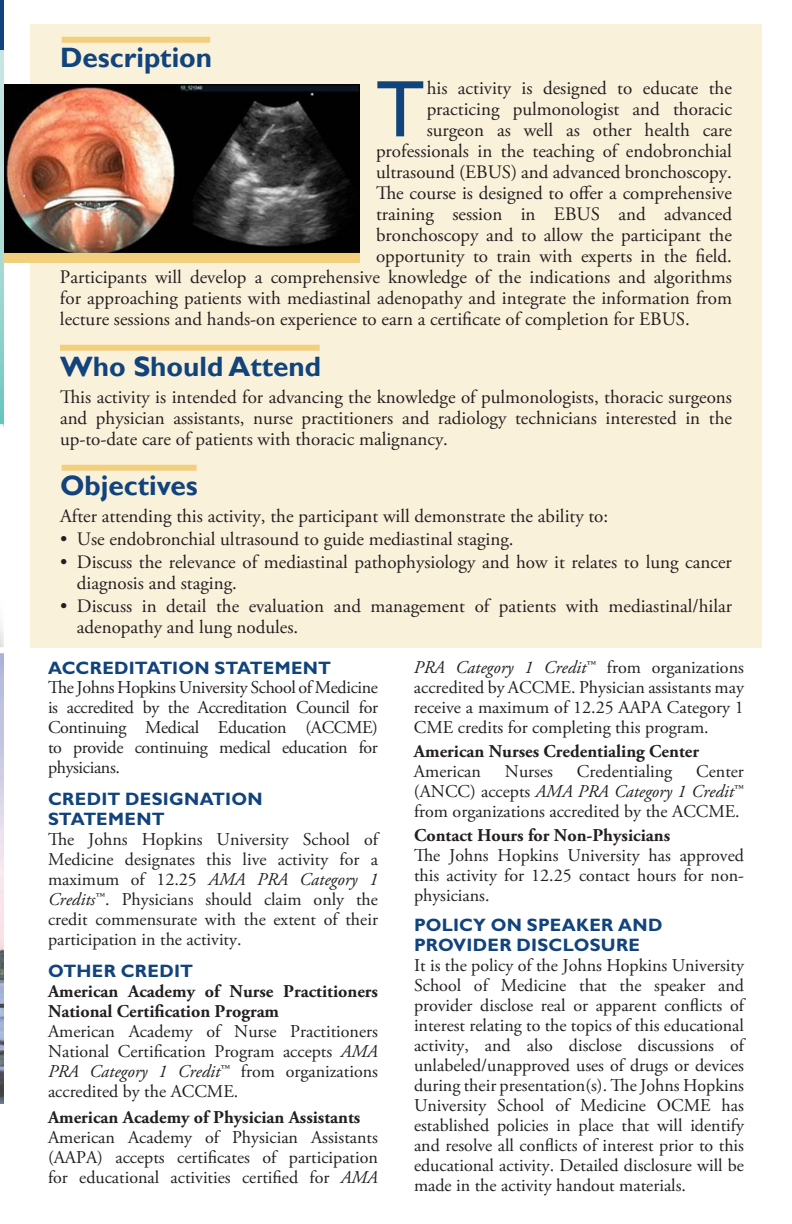
<style>
.page{position:relative;width:792px;height:1224px;background:#fff}
.page>*{position:absolute;margin:0;border:0;box-sizing:border-box;transform-origin:0 0}
.Intro{font:80.6px "Gill Sans";color:#11437c}
.t1{font:700 28px "Gill Sans";color:#11437c}
.Intro-2{font:19px/21px "Adobe Garamond Pro";color:#231f20}
.No_Indent{font:18px/20px "Adobe Garamond Pro";color:#231f20;text-align:justify}
.No_Indent-2{font:700 18px/20px "Adobe Garamond Pro";color:#231f20}
.Subhead{font:700 18px/20px "Gill Sans";letter-spacing:.015em;color:#11437c}
.s1{font-style:italic}
</style>
<div class="page">
<img style="left:0;top:653px;width:3px;height:451px">
<div style="left:30px;top:24px;width:732px;height:623px;background:#faf1da"></div>
<img style="left:3px;top:84px;width:357px;height:169px">
<svg style="left:0;top:49px;width:3px;height:375px"></svg>
<div style="left:3px;top:253px;width:357px;height:10px;background:#f2cf7d"></div>
<div style="left:62px;top:37px;width:148px;height:6px;background:#f2cf7d"></div>
<div style="left:60px;top:345px;width:260px;height:6px;background:#f2cf7d"></div>
<div style="left:62px;top:465px;width:135px;height:6px;background:#f2cf7d"></div>
<hr style="left:0;top:0;width:4px;height:49px;background:#11437c">
<p class="t1" style="left:60px;top:41px;width:154px">Description</p>
<p class="Intro" style="left:376px;top:62px;width:50px">T</p>
<p class="Intro-2" style="left:427px;top:78px;width:307px">his activity is designed to educate the</p>
<p class="Intro-2" style="left:427px;top:99px;width:307px">practicing pulmonologist and thoracic</p>
<p class="Intro-2" style="left:427px;top:120px;width:307px">surgeon as well as other health care</p>
<p class="Intro-2" style="left:376px;top:141px;width:358px">professionals in the teaching of endobronchial</p>
<p class="Intro-2" style="left:376px;top:162px;width:358px">ultrasound (EBUS) and advanced bronchoscopy.</p>
<p class="Intro-2" style="left:376px;top:183px;width:357px">The course is designed to offer a comprehensive</p>
<p class="Intro-2" style="left:376px;top:204px;width:358px">training session in EBUS and advanced</p>
<p class="Intro-2" style="left:376px;top:225px;width:357px">bronchoscopy and to allow the participant the</p>
<p class="Intro-2" style="left:376px;top:246px;width:358px">opportunity to train with experts in the field.</p>
<p class="Intro-2" style="left:60px;top:267px;width:673px">Participants will develop a comprehensive knowledge of the indications and algorithms</p>
<p class="Intro-2" style="left:60px;top:288px;width:674px">for approaching patients with mediastinal adenopathy and integrate the information from</p>
<p class="Intro-2" style="left:60px;top:309px;width:632px">lecture sessions and hands-on experience to earn a certificate of completion for EBUS.</p>
<p class="t1" style="left:60px;top:349px;width:263px">Who Should Attend</p>
<p class="Intro-2" style="left:60px;top:387px;width:674px;text-align:justify">This activity is intended for advancing the knowledge of pulmonologists, thoracic surgeons and physician assistants, nurse practitioners and radiology technicians interested in the up-to-date care of patients with thoracic malignancy.</p>
<p class="t1" style="left:60px;top:469px;width:139px">Objectives</p>
<p class="Intro-2" style="left:60px;top:506px;width:550px">After attending this activity, the participant will demonstrate the ability to:</p>
<p class="Intro-2" style="left:60px;top:529px;width:455px">• Use endobronchial ultrasound to guide mediastinal staging.</p>
<p class="Intro-2" style="left:77px;top:552px;width:657px;text-indent:-17px">• Discuss the relevance of mediastinal pathophysiology and how it relates to lung cancer diagnosis and staging.</p>
<p class="Intro-2" style="left:77px;top:596px;width:657px;text-indent:-17px">• Discuss in detail the evaluation and management of patients with mediastinal/hilar adenopathy and lung nodules.</p>
<p class="Subhead" style="left:48px;top:657px;width:285px">ACCREDITATION STATEMENT</p>
<p class="No_Indent" style="left:48px;top:678px;width:332px">The Johns Hopkins University School of Medicine is accredited by the Accreditation Council for Continuing Medical Education (ACCME) to provide continuing medical education for physicians.</p>
<p class="Subhead" style="left:48px;top:789px;width:216px">CREDIT DESIGNATION<br>STATEMENT</p>
<p class="No_Indent" style="left:48px;top:830px;width:332px">The Johns Hopkins University School of Medicine designates this live activity for a maximum of 12.25 <span class="s1">AMA PRA Category 1<br>Credits</span>™. Physicians should claim only the credit commensurate with the extent of their participation in the activity.</p>
<p class="Subhead" style="left:48px;top:961px;width:147px">OTHER CREDIT</p>
<p class="No_Indent-2" style="left:48px;top:982px;width:332px">American Academy of Nurse Practitioners<br>National Certification Program</p>
<p class="No_Indent" style="left:48px;top:1022px;width:332px">American Academy of Nurse Practitioners National Certification Program accepts <span class="s1">AMA PRA Category 1 Credit</span>™ from organizations accredited by the ACCME.</p>
<p class="No_Indent-2" style="left:48px;top:1108px;width:314px">American Academy of Physician Assistants</p>
<p class="No_Indent" style="left:48px;top:1128px;width:331px">American Academy of Physician Assistants (AAPA) accepts certificates of participation for educational activities certified for <span class="s1">AMA</span></p>
<p class="No_Indent" style="left:414px;top:658px;width:332px"><span class="s1">PRA Category 1 Credit</span>™ from organizations accredited by ACCME. Physician assistants may receive a maximum of 12.25 AAPA Category 1<br>CME credits for completing this program.</p>
<p class="No_Indent-2" style="left:414px;top:742px;width:287px">American Nurses Credentialing Center</p>
<p class="No_Indent" style="left:414px;top:762px;width:69px">American</p>
<p class="No_Indent" style="left:505px;top:762px;width:50px">Nurses</p>
<p class="No_Indent" style="left:577px;top:762px;width:97px">Credentialing</p>
<p class="No_Indent" style="left:414px;top:762px;width:332px;text-indent:282px">Center (ANCC) accepts <span class="s1">AMA PRA Category 1 Credit</span>™ from organizations accredited by the ACCME.</p>
<p class="No_Indent-2" style="left:414px;top:826px;width:258px">Contact Hours for Non-Physicians</p>
<p class="No_Indent" style="left:414px;top:846px;width:332px">The Johns Hopkins University has approved this activity for 12.25 contact hours for non&shy;physicians.</p>
<p class="Subhead" style="left:414px;top:915px;width:250px">POLICY ON SPEAKER AND<br>PROVIDER DISCLOSURE</p>
<p class="No_Indent" style="left:414px;top:956px;width:332px">It is the policy of the Johns Hopkins University School of Medicine that the speaker and provider disclose real or apparent conflicts of interest relating to the topics of this educational activity, and also disclose discussions of unlabeled/unapproved uses of drugs or devices during their presentation(s). The Johns Hopkins University School of Medicine OCME has established policies in place that will identify and resolve all conflicts of interest prior to this educational activity. Detailed disclosure will be made in the activity handout materials.</p>
</div>
